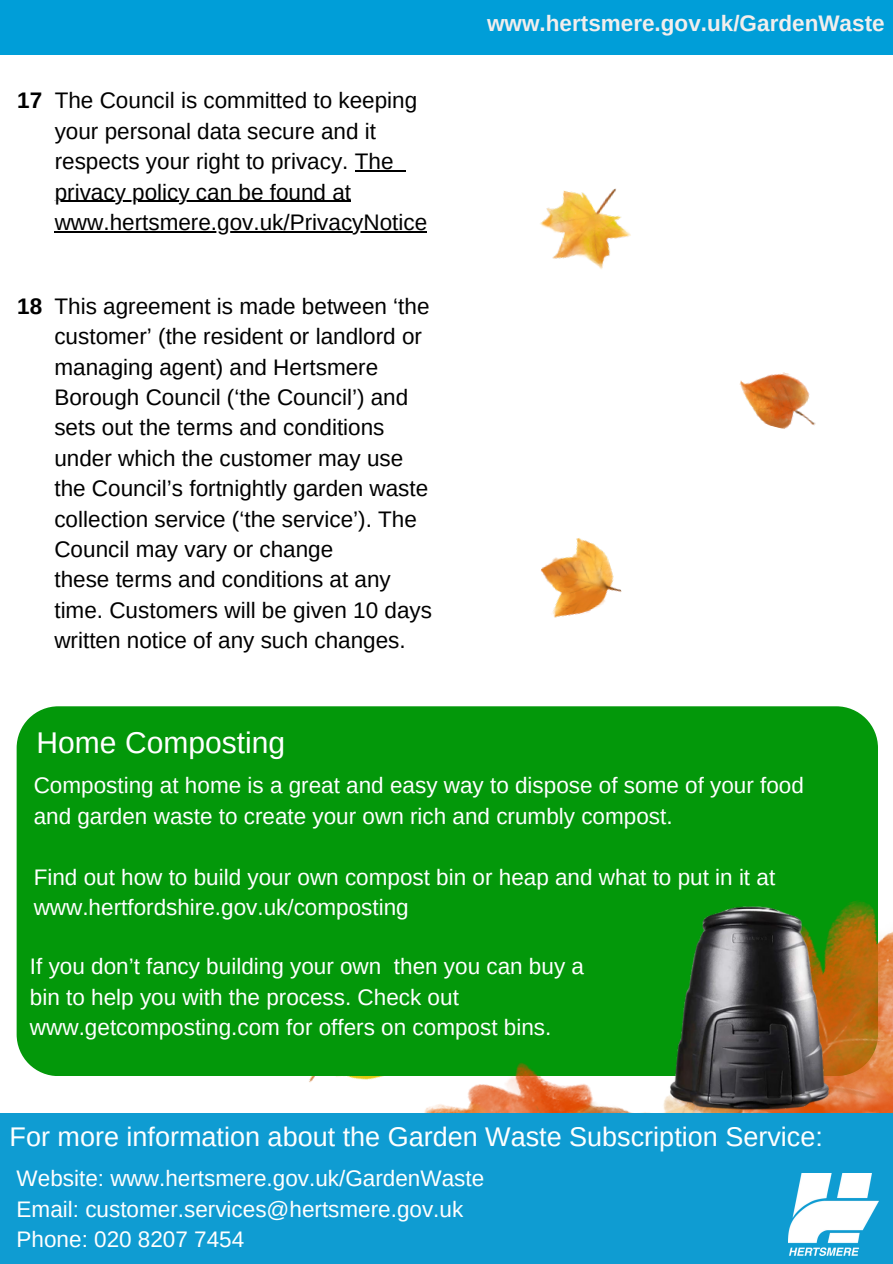
<style>
.page{position:relative;width:893px;height:1264px;background:#fff}
.page>*{position:absolute;margin:0;border:0;box-sizing:border-box;transform-origin:0 0}
.t1{font:30px "Arimo";color:#fff}
.t2{font:27px "Arimo";color:#fff}
.t3{font:22.5px/30.3px "Arimo";color:#000}
.t4{font:22.5px/30.3px "Arimo";color:#fff}
.t5{font:700 22.5px "Arimo";color:#f2eeed}
.t6{font:700 22.5px "Arimo";color:#000}
</style>
<div class="page">
<hr style="left:355px;top:170px;width:38px;height:1px;background:#000">
<svg style="left:393px;top:170px;width:13px;height:1px"></svg>
<hr style="left:55px;top:201px;width:296px;height:1px;background:#000">
<hr style="left:55px;top:231px;width:372px;height:1px;background:#000">
<img style="left:309px;top:1076px;width:72px;height:7px">
<img style="left:540px;top:188px;width:91px;height:81px">
<img style="left:541px;top:538px;width:81px;height:80px">
<div style="left:0;top:0;width:892px;height:55px;background:#009ed8"></div>
<div style="left:17px;top:706px;width:860px;height:370px;background:#03980a"></div>
<img style="left:381px;top:876px;width:511px;height:237px">
<img style="left:617px;top:877px;width:260px;height:236px">
<div style="left:0;top:1113px;width:892px;height:150px;background:#0f9cd2"></div>
<img style="left:788px;top:1173px;width:90px;height:82px">
<img style="left:739px;top:372px;width:77px;height:57px">
<p class="t6" style="left:17px;top:88px;width:27px">17</p>
<p class="t3" style="left:55px;top:85px;width:374px">The Council is committed to keeping your personal data secure and it respects your right to privacy. The privacy policy can be found at www.hertsmere.gov.uk/PrivacyNotice</p>
<p class="t6" style="left:17px;top:293px;width:27px">18</p>
<p class="t3" style="left:54px;top:291px;width:376px">This agreement is made between ‘the</p>
<p class="t3" style="left:54px;top:321px;width:369px">customer’ (the resident or landlord or</p>
<p class="t3" style="left:54px;top:352px;width:375px">managing agent) and Hertsmere Borough Council (‘the Council’) and sets out the terms and conditions under which the customer may use the Council’s fortnightly garden waste collection service (‘the service’). The Council may vary or change</p>
<p class="t3" style="left:54px;top:564px;width:379px">these terms and conditions at any time. Customers will be given 10 days written notice of any such changes.</p>
<p class="t1" style="left:37px;top:726px;width:250px">Home Composting</p>
<p class="t5" style="left:487px;top:10px;width:399px">www.hertsmere.gov.uk/GardenWaste</p>
<p class="t4" style="left:34px;top:770px;width:771px">Composting at home is a great and easy way to dispose of some of your food and garden waste to create your own rich and crumbly compost.</p>
<p class="t4" style="left:34px;top:861px;width:743px">Find out how to build your own compost bin or heap and what to put in it at www.hertfordshire.gov.uk/composting</p>
<p class="t4" style="left:30px;top:951px;width:555px">If you don’t fancy building your own then you can buy a bin to help you with the process. Check out www.getcomposting.com for offers on compost bins.</p>
<p class="t2" style="left:10px;top:1121px;width:814px">For more information about the Garden Waste Subscription Service:</p>
<p class="t4" style="left:17px;top:1163px;width:469px">Website: www.hertsmere.gov.uk/GardenWaste</p>
<p class="t4" style="left:17px;top:1193px;width:448px">Email: customer.services@hertsmere.gov.uk</p>
<p class="t4" style="left:17px;top:1223px;width:229px">Phone: 020 8207 7454</p>
</div>
